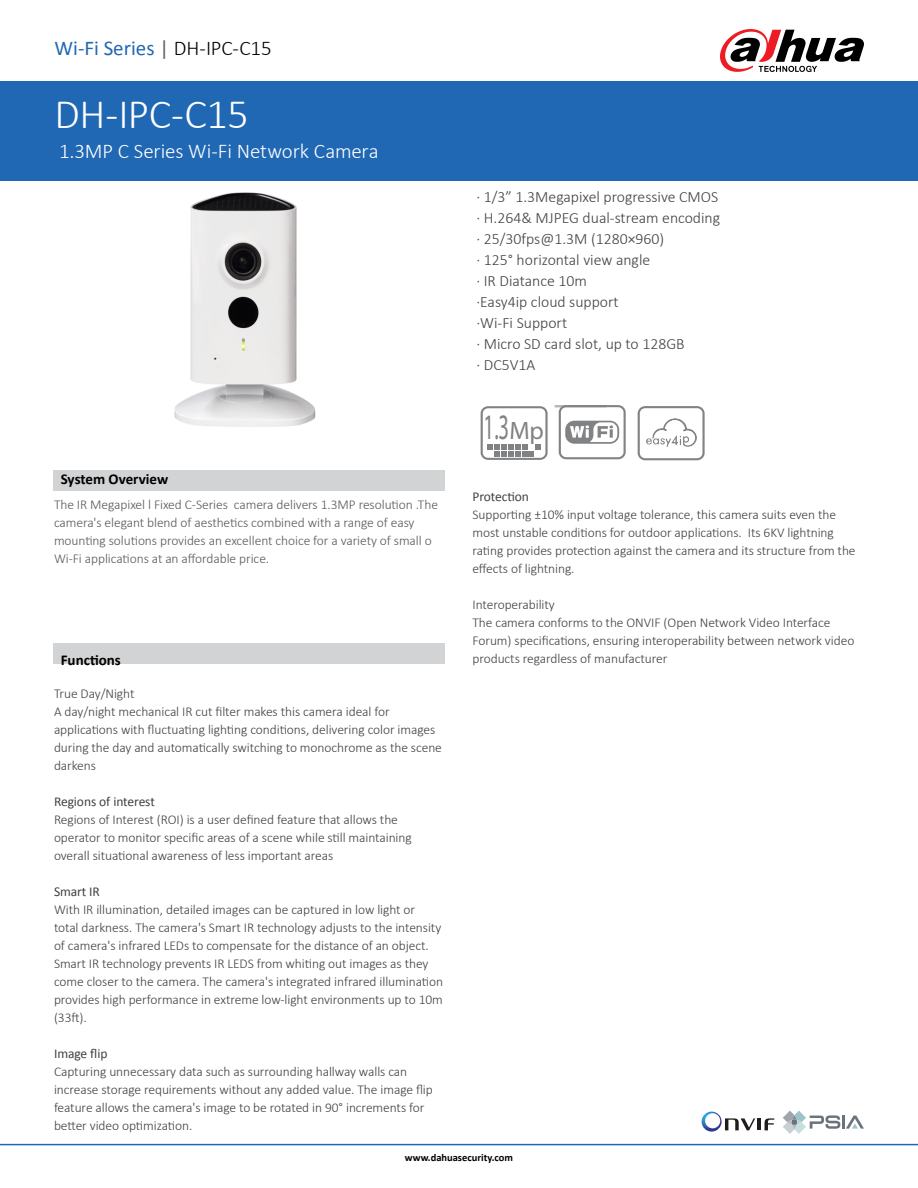
<style>
.page{position:relative;width:918px;height:1188px;background:#fff}
.page>*{position:absolute;margin:0;border:0;box-sizing:border-box;transform-origin:0 0}
.t1{font:300 42px "Calibri";letter-spacing:-.015em;color:#fff}
.t2{font:700 semi-condensed 35.85px "Myriad Pro";color:#808284;scale:.58 1}
.t3{font:300 21px "Calibri";letter-spacing:-.005em;color:#fff}
.t4{font:21px "Calibri";color:#2068b3}
.t5{font:300 15.75px/21px "Calibri";color:#404042}
.t6{font:700 15px "Calibri";color:#000}
.t7{font:300 13.5px/18px "Calibri";letter-spacing:-.005em;color:#404042}
.t8{font:300 13.5px/18px "Calibri";letter-spacing:-.005em;color:#58585b}
.t9{font:13.5px "Calibri";letter-spacing:-.005em;color:#404042}
.t10{font:700 10.5px "Calibri";color:#000}
.s1{color:#626466}
.s2{font-weight:300;color:#000}
.s3{font-size:25.2px}
</style>
<div class="page">
<div style="left:0;top:81px;width:918px;height:100px;background:#2068b3"></div>
<div style="left:53px;top:470px;width:392px;height:21px;background:#d1d3d4"></div>
<div style="left:53px;top:643px;width:392px;height:20px;background:#d1d3d4"></div>
<hr style="left:0;top:1144px;width:918px;height:1px;background:#2068b3">
<svg style="left:720px;top:29px;width:144px;height:43px"></svg>
<img style="left:174px;top:192px;width:142px;height:235px">
<svg style="left:783px;top:1111px;width:81px;height:23px"></svg>
<svg style="left:702px;top:1112px;width:72px;height:20px"></svg>
<svg style="left:559px;top:405px;width:67px;height:54px"></svg>
<svg style="left:638px;top:406px;width:67px;height:54px"></svg>
<img style="left:646px;top:418px;width:50px;height:29px">
<svg style="left:481px;top:406px;width:67px;height:54px"></svg>
<h3 class="t4" style="left:55px;top:35px;width:219px">Wi-Fi Series <span class="s1">|</span> <span class="s2">DH-IPC-C15</span></h3>
<h1 class="t1" style="left:55px;top:88px;width:196px">DH-IPC-C15</h1>
<h3 class="t3" style="left:59px;top:138px;width:321px">1.3MP C Series Wi-Fi Network Camera</h3>
<p class="t6" style="left:61px;top:470px;width:109px">System Overview</p>
<p class="t8" style="left:54px;top:496px;width:386px">The IR Megapixel l Fixed C-Series camera delivers 1.3MP resolution .The camera's elegant blend of aesthetics combined with a range of easy mounting solutions provides an excellent choice for a variety of small o Wi-Fi applications at an affordable price.</p>
<p class="t6" style="left:61px;top:651px;width:62px">Functions</p>
<p class="t7" style="left:54px;top:685px;width:389px">True Day/Night<br>A day/night mechanical IR cut filter makes this camera ideal for applications with fluctuating lighting conditions, delivering color images during the day and automatically switching to monochrome as the scene darkens</p>
<p class="t9" style="left:54px;top:793px;width:102px">Regions of interest</p>
<p class="t7" style="left:54px;top:811px;width:359px">Regions of Interest (ROI) is a user defined feature that allows the operator to monitor specific areas of a scene while still maintaining overall situational awareness of less important areas</p>
<p class="t9" style="left:54px;top:883px;width:47px">Smart IR</p>
<p class="t7" style="left:54px;top:901px;width:391px">With IR illumination, detailed images can be captured in low light or total darkness. The camera's Smart IR technology adjusts to the intensity of camera's infrared LEDs to compensate for the distance of an object.<br>Smart IR technology prevents IR LEDS from whiting out images as they come closer to the camera. The camera's integrated infrared illumination provides high performance in extreme low-light environments up to 10m (33ft).</p>
<p class="t9" style="left:54px;top:1045px;width:55px">Image flip</p>
<p class="t7" style="left:54px;top:1063px;width:380px">Capturing unnecessary data such as surrounding hallway walls can increase storage requirements without any added value. The image flip feature allows the camera's image to be rotated in 90° increments for better video optimization.</p>
<p class="t5" style="left:476px;top:186px;width:245px">· 1/3” 1.3Megapixel progressive CMOS · H.264&amp; MJPEG dual-stream encoding · 25/30fps@1.3M (1280×960)<br>· 125° horizontal view angle<br>· IR Diatance 10m<br>·Easy4ip cloud support<br>·Wi-Fi Support<br>· Micro SD card slot, up to 128GB<br>· DC5V1A</p>
<h2 class="t2" style="left:484px;top:405px;width:106px">1.3<span class="s3">Mp</span></h2>
<p class="t9" style="left:472px;top:488px;width:58px">Protection</p>
<p class="t7" style="left:472px;top:506px;width:385px">Supporting ±10% input voltage tolerance, this camera suits even the most unstable conditions for outdoor applications. Its 6KV lightning rating provides protection against the camera and its structure from the effects of lightning.</p>
<p class="t7" style="left:472px;top:596px;width:383px">Interoperability<br>The camera conforms to the ONVIF (Open Network Video Interface Forum) specifications, ensuring interoperability between network video products regardless of manufacturer</p>
<p class="t10" style="left:405px;top:1150px;width:110px">www.dahuasecurity.com</p>
</div>
